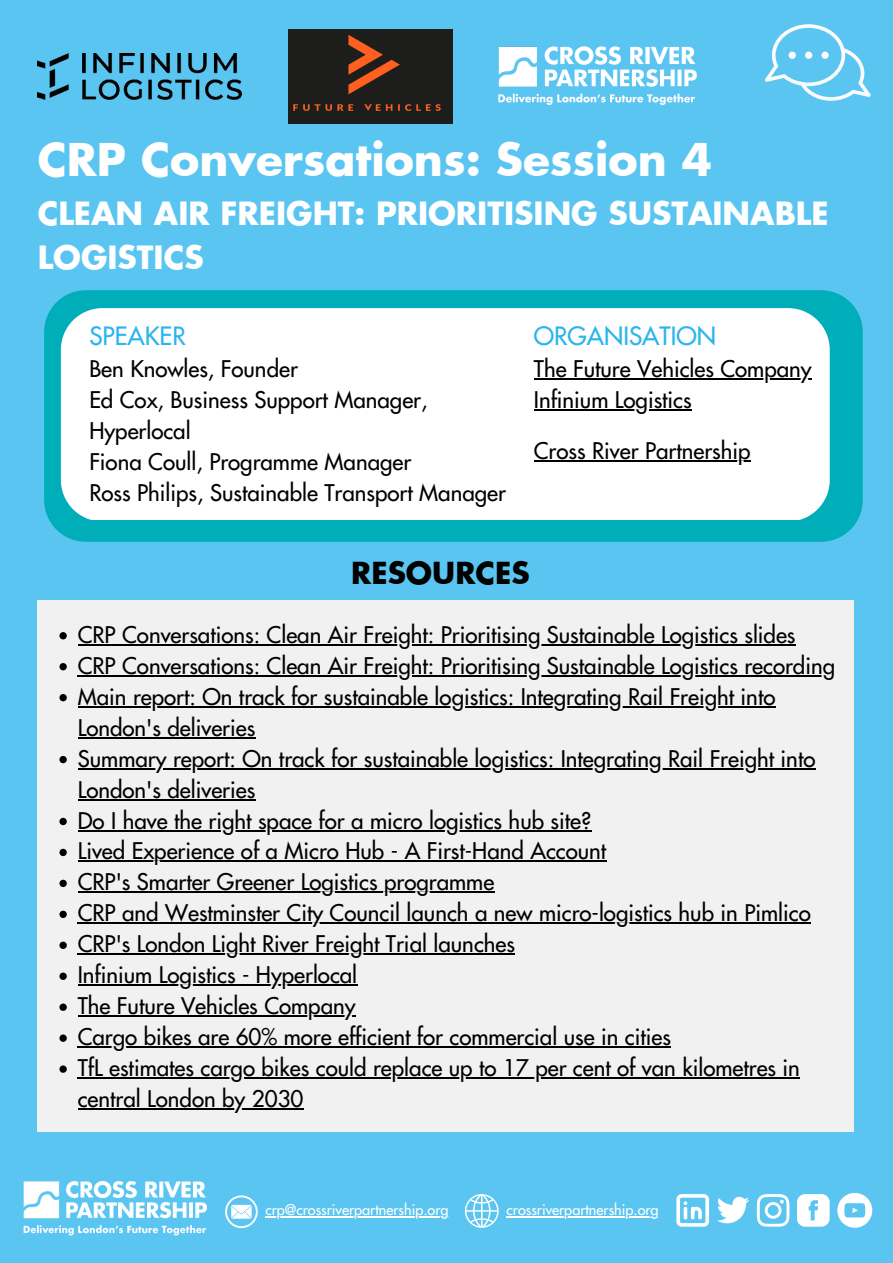
<style>
.page{position:relative;width:893px;height:1263px;background:#5bc5f2}
.page>*{position:absolute;margin:0;border:0;box-sizing:border-box;transform-origin:0 0}
.t1{font:700 44.1px "Futura";color:#fff}
.t2{font:700 31.35px/43.3px "Futura";color:#fff}
.t3{font:700 29.62px "Futura";color:#000}
.t4{font:24.6px "Futura";color:#2cb4ee}
.t5{font:22.35px/31px "Futura";color:#000}
.t6{font:14.48px "Futura";color:#fff}
</style>
<div class="page">
<svg style="left:717px;top:1197px;width:32px;height:26px"></svg>
<svg style="left:757px;top:1194px;width:32px;height:33px"></svg>
<svg style="left:676px;top:1194px;width:33px;height:33px"></svg>
<svg style="left:225px;top:1195px;width:33px;height:33px"></svg>
<svg style="left:465px;top:1194px;width:34px;height:34px"></svg>
<img style="left:23px;top:1181px;width:183px;height:55px">
<svg style="left:797px;top:1194px;width:32px;height:33px"></svg>
<svg style="left:837px;top:1193px;width:35px;height:35px"></svg>
<svg style="left:765px;top:24px;width:106px;height:77px"></svg>
<div style="left:788px;top:52px;width:8px;height:7px;background:#fafbfc;border-radius:50%"></div>
<div style="left:805px;top:52px;width:7px;height:7px;background:#fafbfc;border-radius:50%"></div>
<div style="left:821px;top:52px;width:7px;height:7px;background:#fafbfc;border-radius:50%"></div>
<svg style="left:44px;top:290px;width:818px;height:252px;background:#04afbc"></svg>
<div style="left:61px;top:308px;width:768px;height:212px;background:#fff"></div>
<div style="left:38px;top:600px;width:816px;height:532px;background:#f1f1f1"></div>
<svg style="left:59px;top:632px;width:8px;height:7px"></svg>
<hr style="left:78px;top:644px;width:189px;height:2px;background:#000">
<hr style="left:267px;top:644px;width:528px;height:2px;background:#000">
<svg style="left:59px;top:663px;width:8px;height:7px"></svg>
<hr style="left:78px;top:675px;width:757px;height:1px;background:#000">
<svg style="left:59px;top:694px;width:8px;height:7px"></svg>
<hr style="left:78px;top:706px;width:124px;height:1px;background:#000">
<hr style="left:202px;top:706px;width:573px;height:1px;background:#000">
<hr style="left:78px;top:737px;width:177px;height:1px;background:#000">
<svg style="left:59px;top:756px;width:8px;height:7px"></svg>
<hr style="left:78px;top:768px;width:737px;height:1px;background:#000">
<hr style="left:78px;top:799px;width:177px;height:1px;background:#000">
<svg style="left:59px;top:818px;width:8px;height:7px"></svg>
<hr style="left:78px;top:830px;width:513px;height:1px;background:#000">
<svg style="left:59px;top:849px;width:8px;height:7px"></svg>
<hr style="left:78px;top:860px;width:528px;height:2px;background:#000">
<svg style="left:59px;top:880px;width:8px;height:7px"></svg>
<hr style="left:78px;top:891px;width:416px;height:2px;background:#000">
<svg style="left:59px;top:911px;width:8px;height:7px"></svg>
<hr style="left:78px;top:922px;width:733px;height:2px;background:#000">
<svg style="left:59px;top:942px;width:8px;height:7px"></svg>
<hr style="left:78px;top:953px;width:437px;height:2px;background:#000">
<svg style="left:59px;top:972px;width:8px;height:8px"></svg>
<hr style="left:78px;top:984px;width:279px;height:2px;background:#000">
<svg style="left:59px;top:1003px;width:8px;height:8px"></svg>
<hr style="left:78px;top:1015px;width:278px;height:2px;background:#000">
<svg style="left:59px;top:1034px;width:8px;height:8px"></svg>
<hr style="left:78px;top:1046px;width:593px;height:2px;background:#000">
<svg style="left:59px;top:1065px;width:8px;height:8px"></svg>
<hr style="left:78px;top:1077px;width:722px;height:2px;background:#000">
<hr style="left:78px;top:1108px;width:225px;height:2px;background:#000">
<img style="left:499px;top:47px;width:198px;height:58px">
<img style="left:38px;top:53px;width:203px;height:46px">
<img style="left:288px;top:30px;width:164px;height:93px">
<hr style="left:506px;top:1216px;width:152px;height:1px;background:#fff">
<hr style="left:265px;top:1216px;width:183px;height:2px;background:#fff">
<hr style="left:534px;top:378px;width:277px;height:2px;background:#000">
<hr style="left:534px;top:409px;width:158px;height:2px;background:#000">
<hr style="left:534px;top:461px;width:216px;height:1px;background:#000">
<h1 class="t1" style="left:38px;top:141px;width:676px">CRP Conversations: Session 4</h1>
<h2 class="t2" style="left:38px;top:194px;width:792px">CLEAN AIR FREIGHT: PRIORITISING SUSTAINABLE<br>LOGISTICS</h2>
<p class="t4" style="left:89px;top:321px;width:98px">SPEAKER</p>
<p class="t5" style="left:89px;top:354px;width:418px">Ben Knowles, Founder<br>Ed Cox, Business Support Manager,<br>Hyperlocal<br>Fiona Coull, Programme Manager<br>Ross Philips, Sustainable Transport Manager</p>
<p class="t4" style="left:534px;top:321px;width:184px">ORGANISATION</p>
<p class="t5" style="left:534px;top:354px;width:279px">The Future Vehicles Company<br>Infinium Logistics</p>
<p class="t5" style="left:534px;top:436px;width:218px">Cross River Partnership</p>
<h3 class="t3" style="left:351px;top:561px;width:180px">RESOURCES</h3>
<p class="t5" style="left:78px;top:619px;width:759px">CRP Conversations: Clean Air Freight: Prioritising Sustainable Logistics slides CRP Conversations: Clean Air Freight: Prioritising Sustainable Logistics recording Main report: On track for sustainable logistics: Integrating Rail Freight into London's deliveries<br>Summary report: On track for sustainable logistics: Integrating Rail Freight into London's deliveries<br>Do I have the right space for a micro logistics hub site?<br>Lived Experience of a Micro Hub - A First-Hand Account<br>CRP's Smarter Greener Logistics programme<br>CRP and Westminster City Council launch a new micro-logistics hub in Pimlico CRP's London Light River Freight Trial launches<br>Infinium Logistics - Hyperlocal<br>The Future Vehicles Company<br>Cargo bikes are 60% more efficient for commercial use in cities<br>TfL estimates cargo bikes could replace up to 17 per cent of van kilometres in central London by 2030</p>
<p class="t6" style="left:265px;top:1201px;width:185px">crp@crossriverpartnership.org</p>
<p class="t6" style="left:506px;top:1200px;width:154px">crossriverpartnership.org</p>
</div>
